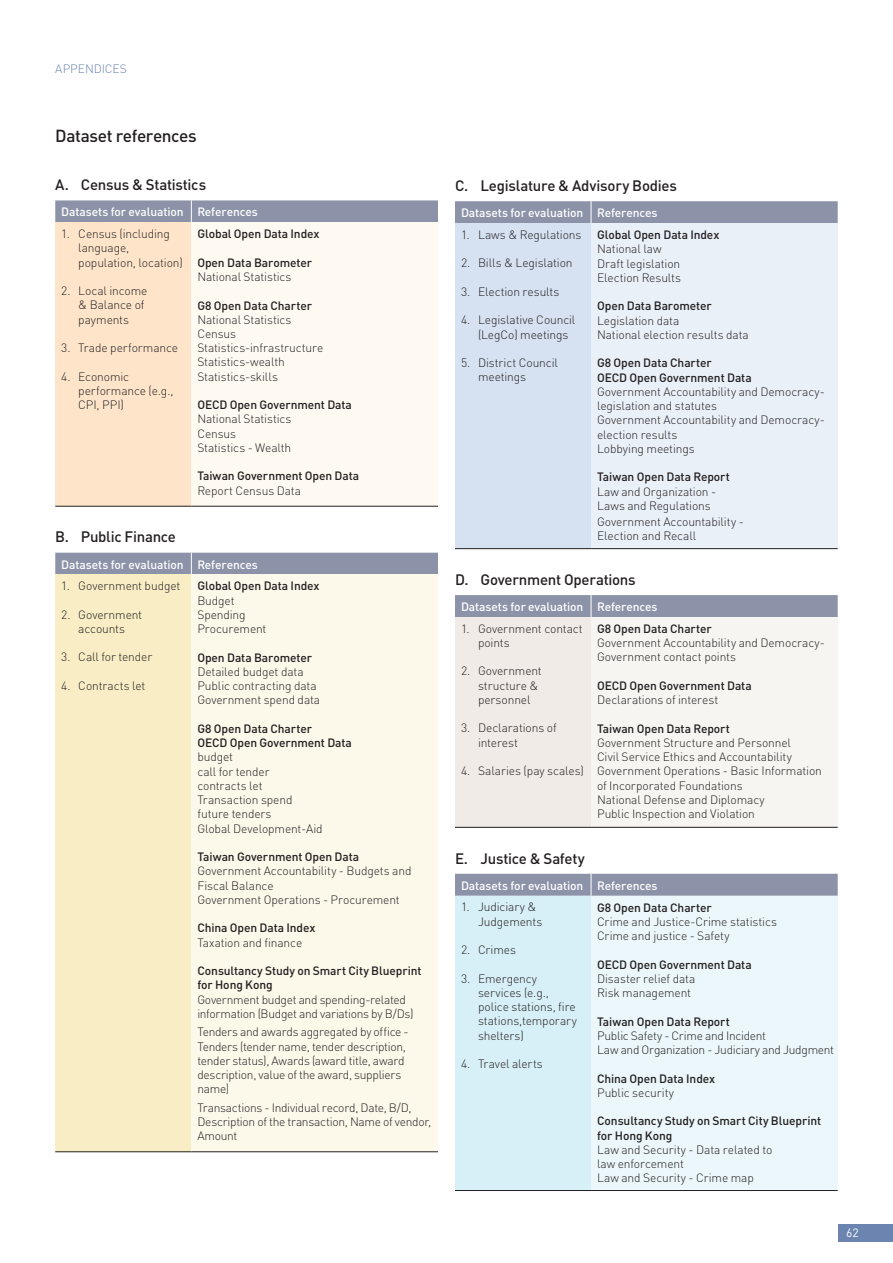
<style>
.page{position:relative;width:893px;height:1263px;background:#fff}
.page>*{position:absolute;margin:0;border:0;box-sizing:border-box;transform-origin:0 0}
.t1{font:500 17.25px "DIN";letter-spacing:-.025em;color:#231f20}
.t2{font:500 15px "DIN";letter-spacing:-.02em;color:#231f20}
.t3{font:300 12px/14.2px "DIN";letter-spacing:-.01em;color:#231f20}
.t4{font:500 12px/14.2px "DIN";letter-spacing:-.01em;color:#231f20}
.t5{font:500 12px "DIN";letter-spacing:-.01em;color:#fff}
.t6{font:300 12px "DIN";letter-spacing:-.005em;color:#6b85b0}
.t7{font:12px "DIN";color:#fff}
</style>
<div class="page">
<div style="left:839px;top:1225px;width:54px;height:17px;background:#6b85b0"></div>
<div style="left:55px;top:222px;width:136px;height:284px;background:#fee5ca"></div>
<div style="left:191px;top:222px;width:247px;height:284px;background:#fef9f1"></div>
<hr style="left:55px;top:506px;width:136px;height:1px;background:#231f20">
<hr style="left:191px;top:506px;width:247px;height:1px;background:#231f20">
<div style="left:55px;top:200px;width:383px;height:22px;background:#8c93a8"></div>
<div style="left:55px;top:575px;width:136px;height:577px;background:#f8edc5"></div>
<div style="left:191px;top:575px;width:247px;height:577px;background:#fcf8ea"></div>
<hr style="left:55px;top:1151px;width:136px;height:1px;background:#231f20">
<hr style="left:191px;top:1151px;width:247px;height:1px;background:#231f20">
<div style="left:55px;top:553px;width:383px;height:22px;background:#8c93a8"></div>
<div style="left:455px;top:223px;width:136px;height:326px;background:#d6e2f2"></div>
<div style="left:591px;top:223px;width:247px;height:326px;background:#eaf0f8"></div>
<hr style="left:455px;top:548px;width:136px;height:1px;background:#231f20">
<hr style="left:591px;top:548px;width:247px;height:1px;background:#231f20">
<div style="left:455px;top:201px;width:383px;height:22px;background:#8c93a8"></div>
<div style="left:455px;top:617px;width:136px;height:210px;background:#f0ebe6"></div>
<div style="left:591px;top:617px;width:247px;height:210px;background:#f6f5f2"></div>
<hr style="left:455px;top:827px;width:136px;height:1px;background:#231f20">
<hr style="left:591px;top:827px;width:247px;height:1px;background:#231f20">
<div style="left:455px;top:595px;width:383px;height:22px;background:#8c93a8"></div>
<div style="left:455px;top:896px;width:136px;height:294px;background:#d7eff7"></div>
<div style="left:591px;top:896px;width:247px;height:294px;background:#ebf7fa"></div>
<hr style="left:455px;top:1190px;width:136px;height:1px;background:#231f20">
<hr style="left:591px;top:1190px;width:247px;height:1px;background:#231f20">
<div style="left:455px;top:874px;width:383px;height:22px;background:#8c93a8"></div>
<p class="t6" style="left:55px;top:62px;width:73px">APPENDICES</p>
<h1 class="t1" style="left:55px;top:125px;width:143px">Dataset references</h1>
<p class="t2" style="left:55px;top:175px;width:152px">A. Census &amp; Statistics</p>
<p class="t5" style="left:61px;top:204px;width:198px">Datasets for evaluation References</p>
<p class="t3" style="left:78px;top:226px;width:106px;text-indent:-17px">1. Census (including language, population, location)</p>
<p class="t3" style="left:78px;top:283px;width:71px;text-indent:-17px">2. Local income &amp; Balance of payments</p>
<p class="t3" style="left:61px;top:340px;width:118px">3. Trade performance</p>
<p class="t3" style="left:78px;top:369px;width:97px;text-indent:-17px">4. Economic performance (e.g.,<br>CPI, PPI)</p>
<p class="t4" style="left:197px;top:226px;width:124px">Global Open Data Index</p>
<p class="t4" style="left:197px;top:255px;width:116px">Open Data Barometer</p>
<p class="t3" style="left:197px;top:269px;width:96px">National Statistics</p>
<p class="t4" style="left:197px;top:298px;width:116px">G8 Open Data Charter</p>
<p class="t3" style="left:197px;top:312px;width:127px">National Statistics<br>Census<br>Statistics-infrastructure<br>Statistics-wealth<br>Statistics-skills</p>
<p class="t4" style="left:197px;top:397px;width:156px">OECD Open Government Data</p>
<p class="t3" style="left:197px;top:412px;width:96px">National Statistics<br>Census<br>Statistics - Wealth</p>
<p class="t4" style="left:197px;top:469px;width:163px">Taiwan Government Open Data</p>
<p class="t3" style="left:197px;top:483px;width:105px">Report Census Data</p>
<p class="t2" style="left:55px;top:527px;width:122px">B. Public Finance</p>
<p class="t5" style="left:61px;top:557px;width:198px">Datasets for evaluation References</p>
<p class="t3" style="left:61px;top:579px;width:121px">1. Government budget</p>
<p class="t3" style="left:61px;top:607px;width:82px;text-align:center">2. Government accounts</p>
<p class="t3" style="left:61px;top:650px;width:93px">3. Call for tender</p>
<p class="t3" style="left:61px;top:678px;width:86px">4. Contracts let</p>
<p class="t4" style="left:197px;top:579px;width:124px">Global Open Data Index</p>
<p class="t3" style="left:197px;top:593px;width:71px">Budget<br>Spending<br>Procurement</p>
<p class="t4" style="left:197px;top:650px;width:116px">Open Data Barometer</p>
<p class="t3" style="left:197px;top:664px;width:124px">Detailed budget data<br>Public contracting data<br>Government spend data</p>
<p class="t4" style="left:197px;top:721px;width:156px">G8 Open Data Charter<br>OECD Open Government Data</p>
<p class="t3" style="left:197px;top:750px;width:127px">budget<br>call for tender<br>contracts let<br>Transaction spend future tenders<br>Global Development-Aid</p>
<p class="t4" style="left:197px;top:849px;width:163px">Taiwan Government Open Data</p>
<p class="t3" style="left:197px;top:864px;width:216px">Government Accountability - Budgets and<br>Fiscal Balance<br>Government Operations - Procurement</p>
<p class="t4" style="left:197px;top:920px;width:120px">China Open Data Index</p>
<p class="t3" style="left:197px;top:935px;width:106px">Taxation and finance</p>
<p class="t4" style="left:197px;top:963px;width:226px">Consultancy Study on Smart City Blueprint for Hong Kong</p>
<p class="t3" style="left:197px;top:992px;width:218px">Government budget and spending-related information (Budget and variations by B/Ds)</p>
<p class="t3" style="left:197px;top:1025px;width:213px">Tenders and awards aggregated by office - Tenders (tender name, tender description, tender status), Awards (award title, award description, value of the award, suppliers name)</p>
<p class="t3" style="left:197px;top:1100px;width:235px">Transactions - Individual record, Date, B/D,<br>Description of the transaction, Name of vendor,<br>Amount</p>
<p class="t2" style="left:455px;top:176px;width:223px">C. Legislature &amp; Advisory Bodies</p>
<p class="t5" style="left:461px;top:205px;width:198px">Datasets for evaluation References</p>
<p class="t3" style="left:461px;top:227px;width:122px">1. Laws &amp; Regulations</p>
<p class="t3" style="left:461px;top:256px;width:113px">2. Bills &amp; Legislation</p>
<p class="t3" style="left:461px;top:284px;width:100px">3. Election results</p>
<p class="t3" style="left:478px;top:313px;width:99px;text-indent:-17px">4. Legislative Council (LegCo) meetings</p>
<p class="t3" style="left:478px;top:355px;width:81px;text-indent:-17px">5. District Council meetings</p>
<p class="t4" style="left:597px;top:227px;width:124px">Global Open Data Index</p>
<p class="t3" style="left:597px;top:242px;width:86px">National law<br>Draft legislation<br>Election Results</p>
<p class="t4" style="left:597px;top:298px;width:116px">Open Data Barometer</p>
<p class="t3" style="left:597px;top:313px;width:153px">Legislation data<br>National election results data</p>
<p class="t4" style="left:597px;top:355px;width:156px">G8 Open Data Charter<br>OECD Open Government Data</p>
<p class="t3" style="left:597px;top:384px;width:229px">Government Accountability and Democracy&shy;legislation and statutes<br>Government Accountability and Democracy&shy;election results<br>Lobbying meetings</p>
<p class="t4" style="left:597px;top:469px;width:134px">Taiwan Open Data Report</p>
<p class="t3" style="left:597px;top:484px;width:121px">Law and Organization -<br>Laws and Regulations</p>
<p class="t3" style="left:597px;top:515px;width:148px">Government Accountability -<br>Election and Recall</p>
<p class="t2" style="left:455px;top:570px;width:182px">D. Government Operations</p>
<p class="t5" style="left:461px;top:599px;width:198px">Datasets for evaluation References</p>
<p class="t3" style="left:478px;top:621px;width:106px;text-indent:-17px">1. Government contact points</p>
<p class="t3" style="left:478px;top:664px;width:65px;text-indent:-17px">2. Government structure &amp; personnel</p>
<p class="t3" style="left:478px;top:721px;width:80px;text-indent:-17px">3. Declarations of interest</p>
<p class="t3" style="left:461px;top:764px;width:124px">4. Salaries (pay scales)</p>
<p class="t4" style="left:597px;top:621px;width:116px">G8 Open Data Charter</p>
<p class="t3" style="left:597px;top:636px;width:229px">Government Accountability and Democracy-<br>Government contact points</p>
<p class="t4" style="left:597px;top:678px;width:156px">OECD Open Government Data</p>
<p class="t3" style="left:597px;top:692px;width:123px">Declarations of interest</p>
<p class="t4" style="left:597px;top:721px;width:134px">Taiwan Open Data Report</p>
<p class="t3" style="left:597px;top:735px;width:226px">Government Structure and Personnel<br>Civil Service Ethics and Accountability Government Operations - Basic Information of Incorporated Foundations<br>National Defense and Diplomacy<br>Public Inspection and Violation</p>
<p class="t2" style="left:455px;top:848px;width:131px">E. Justice &amp; Safety</p>
<p class="t5" style="left:461px;top:878px;width:198px">Datasets for evaluation References</p>
<p class="t3" style="left:478px;top:900px;width:66px;text-indent:-17px">1. Judiciary &amp;<br>Judgements</p>
<p class="t3" style="left:461px;top:942px;width:57px">2. Crimes</p>
<p class="t3" style="left:478px;top:971px;width:100px;text-indent:-17px">3. Emergency services (e.g., police stations, fire stations,temporary shelters)</p>
<p class="t3" style="left:461px;top:1056px;width:83px">4. Travel alerts</p>
<p class="t4" style="left:597px;top:900px;width:116px">G8 Open Data Charter</p>
<p class="t3" style="left:597px;top:914px;width:181px">Crime and Justice-Crime statistics<br>Crime and justice - Safety</p>
<p class="t4" style="left:597px;top:957px;width:156px">OECD Open Government Data</p>
<p class="t3" style="left:597px;top:971px;width:100px">Disaster relief data<br>Risk management</p>
<p class="t4" style="left:597px;top:1014px;width:134px">Taiwan Open Data Report</p>
<p class="t3" style="left:597px;top:1028px;width:238px">Public Safety - Crime and Incident<br>Law and Organization - Judiciary and Judgment</p>
<p class="t4" style="left:597px;top:1071px;width:120px">China Open Data Index</p>
<p class="t3" style="left:597px;top:1085px;width:78px">Public security</p>
<p class="t4" style="left:597px;top:1113px;width:226px">Consultancy Study on Smart City Blueprint for Hong Kong</p>
<p class="t3" style="left:597px;top:1142px;width:177px">Law and Security - Data related to law enforcement<br>Law and Security - Crime map</p>
<p class="t7" style="left:846px;top:1225px;width:14px">62</p>
</div>
